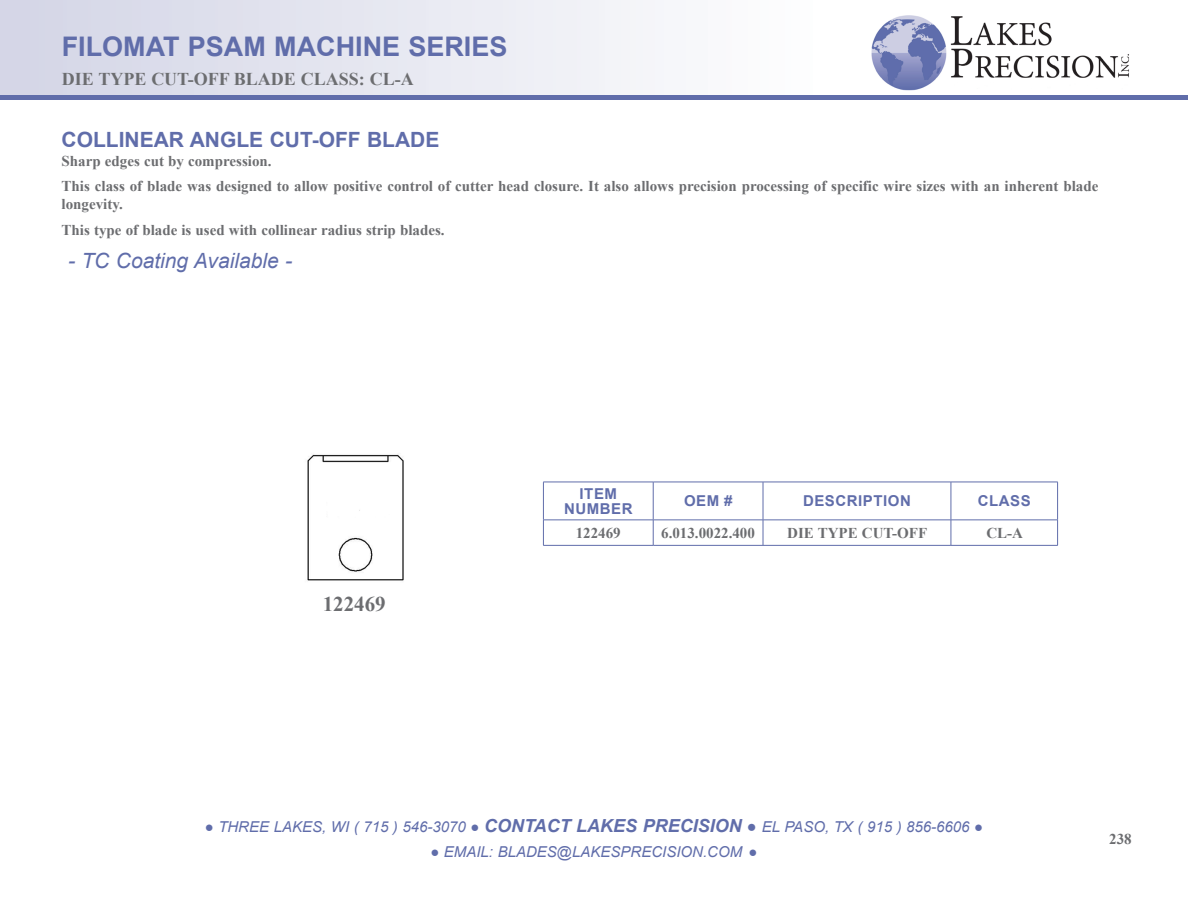
<style>
.page{position:relative;width:1188px;height:918px;background:#fff}
.page>*{position:absolute;margin:0;border:0;box-sizing:border-box;transform-origin:0 0}
.t1{font:700 27px "Arial";color:#606daa}
.t2{font:700 21px "Arial";color:#606daa}
.t3{font:italic 21px "Arial";color:#606daa}
.t4{font:700 21px "Times New Roman";color:#6c6d70}
.t5{font:700 18px "Times New Roman";color:#6c6d70}
.t6{font:700 15px/18px "Times New Roman";color:#6c6d70}
.t7{font:italic 15px "Arial";color:#606daa}
.t8{font:700 15px "Arial";letter-spacing:.035em;color:#606daa}
.s1{font-family:"Courier New";font-style:normal}
.s2{font-weight:700;font-size:18px}
.s3{font-family:"Courier New";font-style:normal;font-size:16.5px}
</style>
<div class="page">
<div style="left:0;top:0;width:858px;height:96px;background:linear-gradient(to right,#d3d5e6,#fff)"></div>
<hr style="left:0;top:96px;width:1188px;height:4px;background:#606daa">
<img style="left:871px;top:15px;width:258px;height:76px">
<hr style="left:543px;top:482px;width:110px;height:1px;background:#606daa">
<hr style="left:543px;top:482px;width:1px;height:38px;background:#606daa">
<hr style="left:653px;top:482px;width:110px;height:1px;background:#606daa">
<hr style="left:653px;top:482px;width:1px;height:38px;background:#606daa">
<hr style="left:763px;top:482px;width:188px;height:1px;background:#606daa">
<hr style="left:763px;top:482px;width:1px;height:38px;background:#606daa">
<hr style="left:951px;top:482px;width:107px;height:1px;background:#606daa">
<hr style="left:951px;top:482px;width:1px;height:38px;background:#606daa">
<hr style="left:1057px;top:482px;width:1px;height:38px;background:#606daa">
<hr style="left:543px;top:520px;width:110px;height:1px;background:#606daa">
<svg style="left:543px;top:520px;width:1px;height:25px"></svg>
<hr style="left:653px;top:520px;width:110px;height:1px;background:#606daa">
<svg style="left:653px;top:520px;width:1px;height:25px"></svg>
<hr style="left:763px;top:520px;width:188px;height:1px;background:#606daa">
<svg style="left:763px;top:520px;width:1px;height:25px"></svg>
<hr style="left:951px;top:520px;width:107px;height:1px;background:#606daa">
<svg style="left:951px;top:520px;width:1px;height:25px"></svg>
<svg style="left:1057px;top:520px;width:1px;height:25px"></svg>
<hr style="left:543px;top:545px;width:110px;height:1px;background:#606daa">
<hr style="left:653px;top:545px;width:110px;height:1px;background:#606daa">
<hr style="left:763px;top:545px;width:188px;height:1px;background:#606daa">
<hr style="left:951px;top:545px;width:107px;height:1px;background:#606daa">
<img style="left:307px;top:454px;width:97px;height:127px">
<p class="t1" style="left:62px;top:27px;width:447px">FILOMAT PSAM MACHINE SERIES</p>
<p class="t5" style="left:62px;top:66px;width:354px">DIE TYPE CUT-OFF BLADE CLASS: CL-A</p>
<p class="t2" style="left:62px;top:125px;width:379px">COLLINEAR ANGLE CUT-OFF BLADE</p>
<p class="t6" style="left:62px;top:151px;width:211px">Sharp edges cut by compression.</p>
<p class="t6" style="left:62px;top:177px;width:1038px">This class of blade was designed to allow positive control of cutter head closure. It also allows precision processing of specific wire sizes with an inherent blade longevity.</p>
<p class="t6" style="left:62px;top:220px;width:385px">This type of blade is used with collinear radius strip blades.</p>
<p class="t3" style="left:68px;top:247px;width:226px">- TC Coating Available -</p>
<p class="t4" style="left:323px;top:589px;width:64px">122469</p>
<p class="t8" style="left:580px;top:483px;width:39px">ITEM</p>
<p class="t8" style="left:564px;top:498px;width:70px">NUMBER</p>
<p class="t8" style="left:684px;top:491px;width:50px">OEM #</p>
<p class="t8" style="left:803px;top:491px;width:109px">DESCRIPTION</p>
<p class="t8" style="left:978px;top:491px;width:54px">CLASS</p>
<p class="t6" style="left:576px;top:523px;width:46px">122469</p>
<p class="t6" style="left:661px;top:523px;width:95px">6.013.0022.400</p>
<p class="t6" style="left:787px;top:523px;width:141px">DIE TYPE CUT-OFF</p>
<p class="t6" style="left:986px;top:523px;width:38px">CL-A</p>
<p class="t7" style="left:205px;top:817px;width:780px"><span class="s1">●</span> THREE LAKES, WI ( 715 ) 546-3070 <span class="s1">●</span> <span class="s2">CONTACT LAKES PRECISION</span> <span class="s3">●</span> EL PASO, TX ( 915 ) 856-6606 <span class="s1">●</span></p>
<p class="t7" style="left:430px;top:842px;width:329px"><span class="s1">●</span> EMAIL: BLADES@LAKESPRECISION.COM <span class="s1">●</span></p>
<p class="t6" style="left:1109px;top:829px;width:24px">238</p>
</div>
